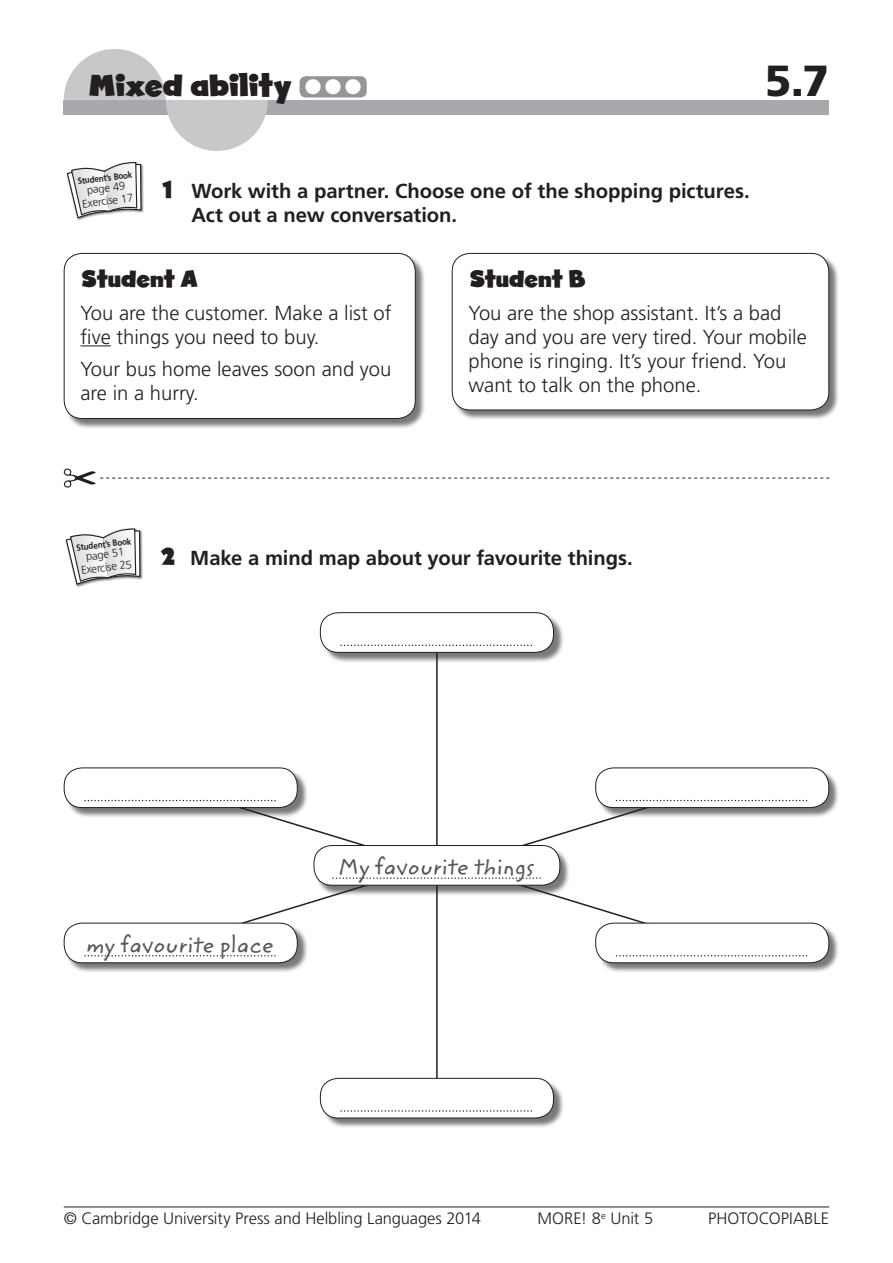
<style>
.page{position:relative;width:893px;height:1263px;background:#fff}
.page>*{position:absolute;margin:0;border:0;box-sizing:border-box;transform-origin:0 0}
.t1{font:900 43.5px "Frutiger LT Std";color:#231f20}
.t2{font:31.5px "Ghost Kid AOE";letter-spacing:.005em;color:#231f20}
.t3{font:24px "Zemke Hand ITC Std";color:#57585a}
.t4{font:24px "Ghost Kid AOE";letter-spacing:.005em;color:#231f20}
.t5{font:300 20.25px/24px "Frutiger LT Std";color:#231f20}
.t6{font:700 20.25px/24px "Frutiger LT Std";letter-spacing:-.005em;color:#231f20}
.t7{font:300 16.5px "Frutiger LT Std";letter-spacing:-.005em;color:#231f20}
.t8{font:300 11.25px/12.9px "Frutiger LT Std";color:#231f20;text-align:center}
.t9{font:700 9px "Frutiger LT Std";color:#231f20;scale:.9 1}
.s1{color:#fff}
.s2{font-family:"Ghost Kid AOE";font-weight:400;font-size:24px}
</style>
<div class="page">
<hr style="left:64px;top:1206px;width:765px;height:1px;background:#231f20">
<hr style="left:436px;top:865px;width:2px;height:233px;background:#231f20">
<hr style="left:436px;top:632px;width:2px;height:233px;background:#231f20">
<div style="left:66px;top:161px;width:79px;height:60px;background:#231f20;opacity:.6"></div>
<svg style="left:66px;top:161px;width:76px;height:58px"></svg>
<div style="left:65px;top:528px;width:79px;height:60px;background:#231f20;opacity:.6"></div>
<svg style="left:65px;top:528px;width:76px;height:58px"></svg>
<div style="left:64px;top:100px;width:765px;height:15px;background:#a8a9ad"></div>
<svg style="left:64px;top:49px;width:204px;height:102px"></svg>
<div style="left:300px;top:76px;width:67px;height:21px;background:#939598;border-radius:6px"></div>
<div style="left:65px;top:254px;width:361px;height:175px;background:#231f20;opacity:.6"></div>
<div style="left:64px;top:253px;width:351px;height:165px;background:#fff;border-radius:18px"></div>
<hr style="left:80px;top:345px;width:31px;height:1px;background:#231f20">
<div style="left:64px;top:253px;width:352px;height:166px;border:1px solid #231f20;border-radius:18px"></div>
<div style="left:453px;top:254px;width:387px;height:167px;background:#231f20;opacity:.6"></div>
<div style="left:452px;top:253px;width:377px;height:157px;background:#fff;border-radius:18px"></div>
<div style="left:452px;top:253px;width:377px;height:157px;border:1px solid #231f20;border-radius:18px"></div>
<div style="left:321px;top:614px;width:243px;height:49px;background:#231f20;opacity:.6"></div>
<div style="left:320px;top:613px;width:233px;height:39px;background:#fff;border-radius:18px"></div>
<svg style="left:341px;top:645px;width:191px;height:1px"></svg>
<div style="left:320px;top:612px;width:234px;height:41px;border:1px solid #231f20;border-radius:18px"></div>
<div style="left:321px;top:1079px;width:243px;height:50px;background:#231f20;opacity:.6"></div>
<div style="left:320px;top:1078px;width:233px;height:40px;background:#fff;border-radius:18px"></div>
<svg style="left:341px;top:1110px;width:191px;height:1px"></svg>
<div style="left:320px;top:1078px;width:234px;height:40px;border:1px solid #231f20;border-radius:18px"></div>
<div style="left:65px;top:924px;width:243px;height:50px;background:#231f20;opacity:.6"></div>
<div style="left:64px;top:923px;width:233px;height:40px;background:#fff;border-radius:18px"></div>
<svg style="left:84px;top:955px;width:192px;height:1px"></svg>
<div style="left:64px;top:923px;width:234px;height:40px;border:1px solid #231f20;border-radius:18px"></div>
<div style="left:65px;top:769px;width:243px;height:50px;background:#231f20;opacity:.6"></div>
<div style="left:64px;top:768px;width:233px;height:39px;background:#fff;border-radius:18px"></div>
<div style="left:64px;top:767px;width:234px;height:41px;border:1px solid #231f20;border-radius:18px"></div>
<div style="left:596px;top:924px;width:243px;height:50px;background:#231f20;opacity:.6"></div>
<div style="left:596px;top:923px;width:233px;height:40px;background:#fff;border-radius:18px"></div>
<svg style="left:616px;top:955px;width:191px;height:1px"></svg>
<div style="left:595px;top:923px;width:234px;height:40px;border:1px solid #231f20;border-radius:18px"></div>
<div style="left:596px;top:769px;width:243px;height:50px;background:#231f20;opacity:.6"></div>
<div style="left:596px;top:768px;width:233px;height:39px;background:#fff;border-radius:18px"></div>
<div style="left:595px;top:767px;width:234px;height:41px;border:1px solid #231f20;border-radius:18px"></div>
<svg style="left:84px;top:786px;width:723px;height:159px"></svg>
<div style="left:314px;top:845px;width:246px;height:40px;border:1px solid #231f20;border-radius:18px"></div>
<svg style="left:64px;top:468px;width:765px;height:20px"></svg>
<h2 class="t2" style="left:89px;top:67px;width:274px">Mixed ability <span class="s1">●●●</span></h2>
<h1 class="t1" style="left:765px;top:55px;width:66px">5.7</h1>
<p class="t9" style="left:77px;top:176px;width:63px;rotate:-7deg">Student’s Book</p>
<p class="t8" style="left:80px;top:185px;width:52px;rotate:-7deg">page 49<br>Exercise 17</p>
<p class="t6" style="left:191px;top:179px;width:560px;text-indent:-29px"><span class="s2">1</span> Work with a partner. Choose one of the shopping pictures.<br>Act out a new conversation.</p>
<p class="t4" style="left:82px;top:265px;width:117px">Student A</p>
<p class="t5" style="left:80px;top:301px;width:312px">You are the customer. Make a list of five things you need to buy.</p>
<p class="t5" style="left:80px;top:358px;width:312px">Your bus home leaves soon and you are in a hurry.</p>
<p class="t4" style="left:470px;top:265px;width:117px">Student B</p>
<p class="t5" style="left:468px;top:301px;width:340px">You are the shop assistant. It’s a bad day and you are very tired. Your mobile phone is ringing. It’s your friend. You want to talk on the phone.</p>
<p class="t9" style="left:76px;top:542px;width:63px;rotate:-7deg">Student’s Book</p>
<p class="t8" style="left:79px;top:551px;width:52px;rotate:-7deg">page 51<br>Exercise 25</p>
<p class="t6" style="left:161px;top:546px;width:473px"><span class="s2">2</span> Make a mind map about your favourite things.</p>
<p class="t3" style="left:86px;top:927px;width:189px">my favourite place</p>
<p class="t3" style="left:339px;top:850px;width:197px">My favourite things</p>
<p class="t7" style="left:64px;top:1209px;width:419px">© Cambridge University Press and Helbling Languages 2014</p>
<p class="t7" style="left:537px;top:1209px;width:117px">MORE! 8<sup>e</sup> Unit 5</p>
<p class="t7" style="left:708px;top:1209px;width:122px">PHOTOCOPIABLE</p>
</div>
